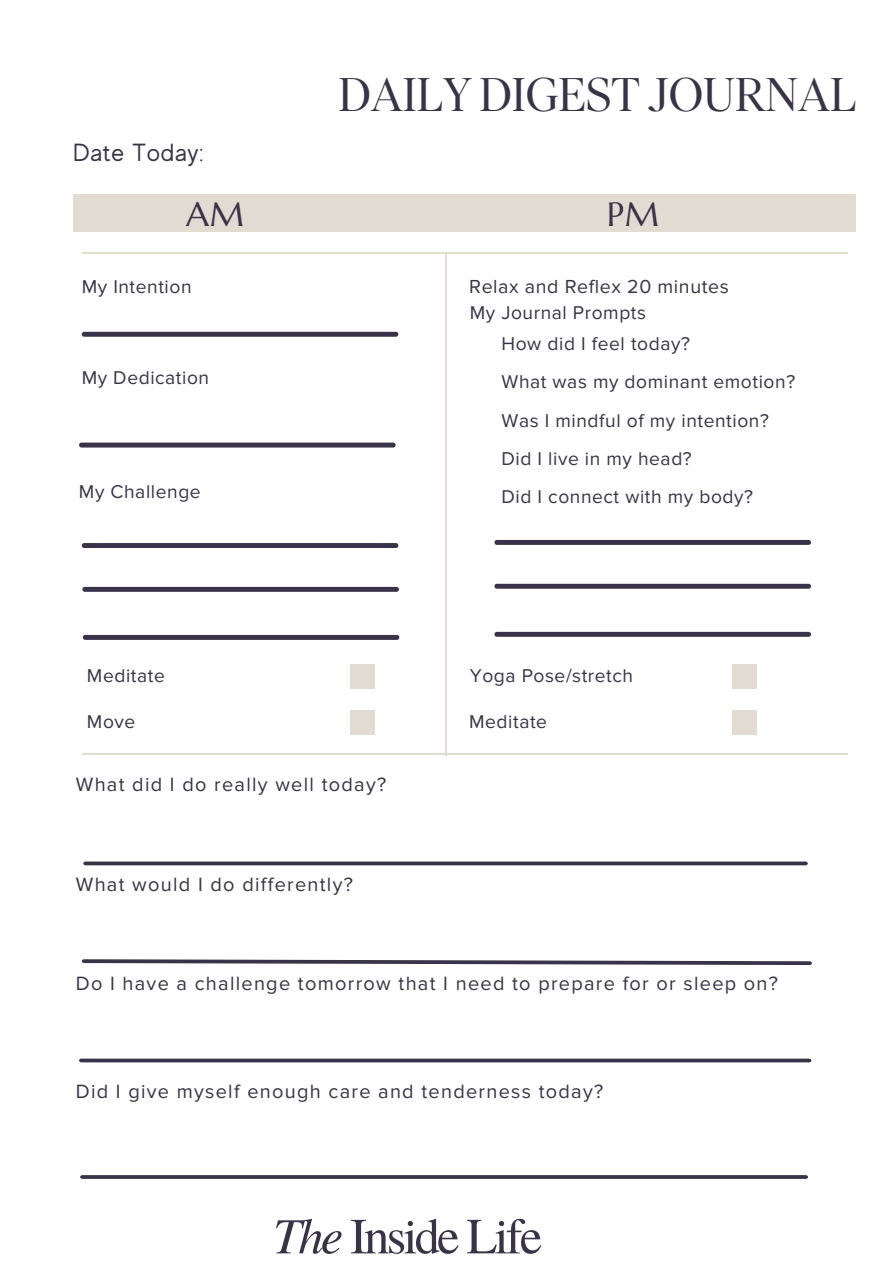
<style>
.page{position:relative;width:894px;height:1264px;background:#fff}
.page>*{position:absolute;margin:0;border:0;box-sizing:border-box;transform-origin:0 0}
.t1{font:50.55px "Te X Gyre Termes";letter-spacing:-.055em;color:#383348}
.t2{font:46.95px "Ivar Display";color:#383348}
.t3{font:33.75px "Marcellus";color:#383348}
.t4{font:24.75px "MADE Evolve Sans";letter-spacing:.03em;color:#383348}
.t5{font:19.95px "Proxima Nova";letter-spacing:.065em;color:#383348}
.t6{font:19.65px "Proxima Nova";letter-spacing:.03em;color:#383348}
.t7{font:19.2px "Proxima Nova";letter-spacing:.03em;color:#383348}
.s1{font-style:italic}
</style>
<div class="page">
<hr style="left:83px;top:753px;width:764px;height:1px;background:#e1dbd2">
<hr style="left:445px;top:253px;width:1px;height:502px;background:#e1dbd2">
<hr style="left:82px;top:252px;width:765px;height:1px;background:#e1dbd2">
<div style="left:350px;top:664px;width:25px;height:25px;background:#e1dbd2"></div>
<div style="left:350px;top:710px;width:25px;height:24px;background:#e1dbd2"></div>
<div style="left:732px;top:710px;width:24px;height:24px;background:#e1dbd2"></div>
<div style="left:732px;top:664px;width:24px;height:25px;background:#e1dbd2"></div>
<hr style="left:84px;top:332px;width:312px;height:4px;background:#383348">
<div style="left:81px;top:442px;width:312px;height:5px;background:#383348"></div>
<div style="left:84px;top:543px;width:312px;height:5px;background:#383348"></div>
<div style="left:496px;top:540px;width:312px;height:5px;background:#383348"></div>
<hr style="left:85px;top:587px;width:311px;height:4px;background:#383348">
<hr style="left:85px;top:635px;width:312px;height:4px;background:#383348">
<hr style="left:496px;top:584px;width:312px;height:4px;background:#383348">
<hr style="left:496px;top:632px;width:312px;height:4px;background:#383348">
<svg style="left:85px;top:861px;width:720px;height:4px;background:#534f61"></svg>
<svg style="left:81px;top:959px;width:731px;height:7px"></svg>
<svg style="left:81px;top:1058px;width:728px;height:4px;background:#575364"></svg>
<svg style="left:82px;top:1175px;width:723px;height:3px;background:#3f3a4e"></svg>
<div style="left:73px;top:194px;width:782px;height:38px;background:#e1dbd2"></div>
<p class="t4" style="left:73px;top:139px;width:133px">Date Today:</p>
<p class="t3" style="left:186px;top:193px;width:60px">AM</p>
<p class="t2" style="left:338px;top:67px;width:519px">DAILY DIGEST JOURNAL</p>
<p class="t3" style="left:606px;top:193px;width:54px">PM</p>
<p class="t7" style="left:82px;top:275px;width:111px">My Intention</p>
<p class="t6" style="left:469px;top:274px;width:261px">Relax and Reflex 20 minutes</p>
<p class="t7" style="left:82px;top:366px;width:129px">My Dedication</p>
<p class="t7" style="left:79px;top:480px;width:123px">My Challenge</p>
<p class="t7" style="left:87px;top:664px;width:79px">Meditate</p>
<p class="t7" style="left:87px;top:710px;width:50px">Move</p>
<p class="t5" style="left:76px;top:773px;width:312px">What did I do really well today?</p>
<p class="t5" style="left:76px;top:872px;width:278px">What would I do differently?</p>
<p class="t7" style="left:469px;top:301px;width:178px">My Journal Prompts</p>
<p class="t7" style="left:501px;top:332px;width:190px">How did I feel today?</p>
<p class="t7" style="left:501px;top:370px;width:295px">What was my dominant emotion?</p>
<p class="t7" style="left:501px;top:409px;width:269px">Was I mindful of my intention?</p>
<p class="t7" style="left:501px;top:447px;width:192px">Did I live in my head?</p>
<p class="t7" style="left:501px;top:485px;width:253px">Did I connect with my body?</p>
<p class="t7" style="left:469px;top:664px;width:165px">Yoga Pose/stretch</p>
<p class="t7" style="left:469px;top:710px;width:79px">Meditate</p>
<p class="t5" style="left:76px;top:971px;width:703px">Do I have a challenge tomorrow that I need to prepare for or sleep on?</p>
<p class="t5" style="left:76px;top:1079px;width:529px">Did I give myself enough care and tenderness today?</p>
<p class="t1" style="left:273px;top:1199px;width:271px"><span class="s1">The</span> Inside Life</p>
</div>
